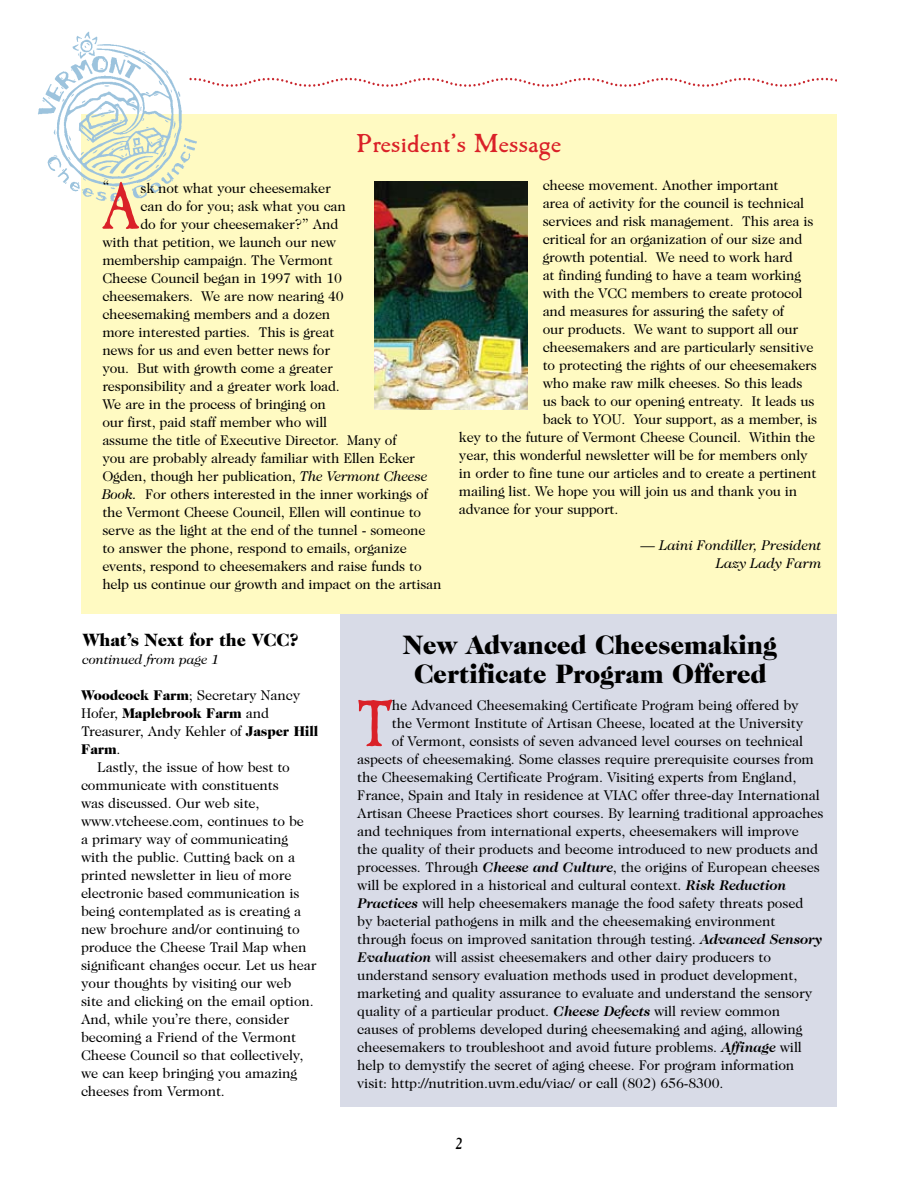
<style>
.page{position:relative;width:918px;height:1188px;background:#fff}
.page>*{position:absolute;margin:0;border:0;box-sizing:border-box;transform-origin:0 0}
.t1{font:68.1px "Caslon LT Std Antique";color:#da2128}
.t2{font:900 27px/28.5px "Caslon 224 Std";letter-spacing:-.01em;color:#000;text-align:center}
.t3{font:27px "Caslon LT Std Antique";letter-spacing:-.01em;color:#da2128;scale:1.2 1}
.t4{font:900 18px "Caslon 224 Std";letter-spacing:-.01em;color:#000}
.t5{font:16.5px "Caslon LT Std Antique";color:#000}
.t6{font:14.25px "Caslon 224 Std";letter-spacing:-.01em;color:#000}
.t7{font:italic 14.25px/18px "Caslon 224 Std";letter-spacing:-.01em;color:#000;text-align:right}
.t8{font:900 14.25px "Caslon 224 Std";letter-spacing:-.01em;color:#000}
.t9{font:italic 13.5px "Caslon 224 Std";letter-spacing:-.01em;color:#000}
.s1{font-style:italic}
.s2{font-weight:900}
.s3{font-weight:400}
.s4{font-weight:700;font-style:italic}
</style>
<div class="page">
<div style="left:340px;top:614px;width:497px;height:493px;background:#d8dbe7"></div>
<div style="left:81px;top:114px;width:756px;height:500px;background:#fffac2"></div>
<img style="left:38px;top:31px;width:159px;height:171px">
<svg style="left:188px;top:77px;width:649px;height:11px"></svg>
<img style="left:375px;top:182px;width:153px;height:228px">
<h2 class="t3" style="left:357px;top:129px;width:172px">President’s Message</h2>
<p class="t6" style="left:103px;top:178px;width:8px">“</p>
<h1 class="t1" style="left:102px;top:171px;width:38px">A</h1>
<p class="t6" style="left:141px;top:180px;width:192px">sk not what your cheesemaker</p>
<p class="t6" style="left:141px;top:198px;width:207px">can do for you; ask what you can</p>
<p class="t6" style="left:141px;top:216px;width:199px">do for your cheesemaker?” And</p>
<p class="t6" style="left:102px;top:234px;width:235px">with that petition, we launch our new</p>
<p class="t6" style="left:102px;top:252px;width:232px">membership campaign. The Vermont</p>
<p class="t6" style="left:102px;top:270px;width:241px">Cheese Council began in 1997 with 10</p>
<p class="t6" style="left:102px;top:288px;width:243px">cheesemakers. We are now nearing 40</p>
<p class="t6" style="left:102px;top:306px;width:230px">cheesemaking members and a dozen</p>
<p class="t6" style="left:102px;top:324px;width:234px">more interested parties. This is great</p>
<p class="t6" style="left:102px;top:342px;width:229px">news for us and even better news for</p>
<p class="t6" style="left:102px;top:360px;width:232px">you. But with growth come a greater</p>
<p class="t6" style="left:102px;top:378px;width:239px">responsibility and a greater work load.</p>
<p class="t6" style="left:102px;top:396px;width:225px">We are in the process of bringing on</p>
<p class="t6" style="left:102px;top:414px;width:226px">our first, paid staff member who will</p>
<p class="t6" style="left:102px;top:432px;width:296px">assume the title of Executive Director. Many of</p>
<p class="t6" style="left:102px;top:450px;width:314px">you are probably already familiar with Ellen Ecker</p>
<p class="t6" style="left:102px;top:468px;width:327px">Ogden, though her publication, <span class="s1">The Vermont Cheese</span></p>
<p class="t6" style="left:102px;top:486px;width:327px"><span class="s1">Book.</span> For others interested in the inner workings of</p>
<p class="t6" style="left:102px;top:504px;width:320px">the Vermont Cheese Council, Ellen will continue to</p>
<p class="t6" style="left:102px;top:522px;width:325px">serve as the light at the end of the tunnel - someone</p>
<p class="t6" style="left:102px;top:540px;width:306px">to answer the phone, respond to emails, organize</p>
<p class="t6" style="left:102px;top:558px;width:321px">events, respond to cheesemakers and raise funds to</p>
<p class="t6" style="left:102px;top:576px;width:341px">help us continue our growth and impact on the artisan</p>
<p class="t6" style="left:543px;top:177px;width:237px">cheese movement. Another important</p>
<p class="t6" style="left:543px;top:195px;width:263px">area of activity for the council is technical</p>
<p class="t6" style="left:543px;top:213px;width:272px">services and risk management. This area is</p>
<p class="t6" style="left:543px;top:231px;width:261px">critical for an organization of our size and</p>
<p class="t6" style="left:543px;top:249px;width:252px">growth potential. We need to work hard</p>
<p class="t6" style="left:543px;top:267px;width:260px">at finding funding to have a team working</p>
<p class="t6" style="left:543px;top:285px;width:261px">with the VCC members to create protocol</p>
<p class="t6" style="left:543px;top:303px;width:243px">and measures for assuring the safety of</p>
<p class="t6" style="left:543px;top:321px;width:257px">our products. We want to support all our</p>
<p class="t6" style="left:543px;top:339px;width:272px">cheesemakers and are particularly sensitive</p>
<p class="t6" style="left:543px;top:357px;width:276px">to protecting the rights of our cheesemakers</p>
<p class="t6" style="left:543px;top:375px;width:261px">who make raw milk cheeses. So this leads</p>
<p class="t6" style="left:543px;top:393px;width:273px">us back to our opening entreaty. It leads us</p>
<p class="t6" style="left:543px;top:411px;width:276px">back to YOU. Your support, as a member, is</p>
<p class="t6" style="left:459px;top:429px;width:358px">key to the future of Vermont Cheese Council. Within the</p>
<p class="t6" style="left:459px;top:447px;width:350px">year, this wonderful newsletter will be for members only</p>
<p class="t6" style="left:459px;top:465px;width:359px">in order to fine tune our articles and to create a pertinent</p>
<p class="t6" style="left:459px;top:483px;width:340px">mailing list. We hope you will join us and thank you in</p>
<p class="t6" style="left:459px;top:501px;width:161px">advance for your support.</p>
<p class="t7" style="left:641px;top:536px;width:182px">— Laini Fondiller, President<br>Lazy Lady Farm</p>
<p class="t4" style="left:82px;top:629px;width:218px">What’s Next for the VCC?</p>
<p class="t9" style="left:82px;top:652px;width:138px">continued from page 1</p>
<p class="t6" style="left:81px;top:687px;width:221px"><span class="s2">Woodcock Farm</span>; Secretary Nancy</p>
<p class="t8" style="left:81px;top:705px;width:190px"><span class="s3">Hofer,</span> Maplebrook Farm <span class="s3">and</span></p>
<p class="t6" style="left:81px;top:723px;width:239px">Treasurer, Andy Kehler of <span class="s2">Jasper Hill</span></p>
<p class="t8" style="left:81px;top:741px;width:41px">Farm<span class="s3">.</span></p>
<p class="t6" style="left:97px;top:759px;width:194px">Lastly, the issue of how best to</p>
<p class="t6" style="left:81px;top:777px;width:199px">communicate with constituents</p>
<p class="t6" style="left:81px;top:795px;width:180px">was discussed. Our web site,</p>
<p class="t6" style="left:81px;top:813px;width:225px">www.vtcheese.com, continues to be</p>
<p class="t6" style="left:81px;top:831px;width:209px">a primary way of communicating</p>
<p class="t6" style="left:81px;top:849px;width:216px">with the public. Cutting back on a</p>
<p class="t6" style="left:81px;top:867px;width:212px">printed newsletter in lieu of more</p>
<p class="t6" style="left:81px;top:885px;width:220px">electronic based communication is</p>
<p class="t6" style="left:81px;top:903px;width:222px">being contemplated as is creating a</p>
<p class="t6" style="left:81px;top:921px;width:220px">new brochure and/or continuing to</p>
<p class="t6" style="left:81px;top:939px;width:227px">produce the Cheese Trail Map when</p>
<p class="t6" style="left:81px;top:957px;width:237px">significant changes occur. Let us hear</p>
<p class="t6" style="left:81px;top:975px;width:212px">your thoughts by visiting our web</p>
<p class="t6" style="left:81px;top:993px;width:234px">site and clicking on the email option.</p>
<p class="t6" style="left:81px;top:1011px;width:210px">And, while you’re there, consider</p>
<p class="t6" style="left:81px;top:1029px;width:217px">becoming a Friend of the Vermont</p>
<p class="t6" style="left:81px;top:1047px;width:224px">Cheese Council so that collectively,</p>
<p class="t6" style="left:81px;top:1065px;width:218px">we can keep bringing you amazing</p>
<p class="t6" style="left:81px;top:1083px;width:145px">cheeses from Vermont.</p>
<h2 class="t2" style="left:404px;top:631px;width:375px">New Advanced Cheesemaking<br>Certificate Program Offered</h2>
<h1 class="t1" style="left:357px;top:688px;width:37px">T</h1>
<p class="t6" style="left:392px;top:697px;width:409px">he Advanced Cheesemaking Certificate Program being offered by</p>
<p class="t6" style="left:392px;top:715px;width:413px">the Vermont Institute of Artisan Cheese, located at the University</p>
<p class="t6" style="left:392px;top:733px;width:413px">of Vermont, consists of seven advanced level courses on technical</p>
<p class="t6" style="left:357px;top:751px;width:458px">aspects of cheesemaking. Some classes require prerequisite courses from</p>
<p class="t6" style="left:357px;top:769px;width:440px">the Cheesemaking Certificate Program. Visiting experts from England,</p>
<p class="t6" style="left:357px;top:787px;width:464px">France, Spain and Italy in residence at VIAC offer three-day International</p>
<p class="t6" style="left:357px;top:805px;width:468px">Artisan Cheese Practices short courses. By learning traditional approaches</p>
<p class="t6" style="left:357px;top:823px;width:443px">and techniques from international experts, cheesemakers will improve</p>
<p class="t6" style="left:357px;top:841px;width:462px">the quality of their products and become introduced to new products and</p>
<p class="t6" style="left:357px;top:859px;width:464px">processes. Through <span class="s4">Cheese and Culture</span>, the origins of European cheeses</p>
<p class="t6" style="left:357px;top:877px;width:430px">will be explored in a historical and cultural context. <span class="s4">Risk Reduction</span></p>
<p class="t6" style="left:357px;top:895px;width:448px"><span class="s4">Practices</span> will help cheesemakers manage the food safety threats posed</p>
<p class="t6" style="left:357px;top:913px;width:420px">by bacterial pathogens in milk and the cheesemaking environment</p>
<p class="t6" style="left:357px;top:931px;width:466px">through focus on improved sanitation through testing. <span class="s4">Advanced Sensory</span></p>
<p class="t6" style="left:357px;top:949px;width:415px"><span class="s4">Evaluation</span> will assist cheesemakers and other dairy producers to</p>
<p class="t6" style="left:357px;top:967px;width:442px">understand sensory evaluation methods used in product development,</p>
<p class="t6" style="left:357px;top:985px;width:457px">marketing and quality assurance to evaluate and understand the sensory</p>
<p class="t6" style="left:357px;top:1003px;width:424px">quality of a particular product. <span class="s4">Cheese Defects</span> will review common</p>
<p class="t6" style="left:357px;top:1021px;width:447px">causes of problems developed during cheesemaking and aging, allowing</p>
<p class="t6" style="left:357px;top:1039px;width:446px">cheesemakers to troubleshoot and avoid future problems. <span class="s4">Affinage</span> will</p>
<p class="t6" style="left:357px;top:1057px;width:439px">help to demystify the secret of aging cheese. For program information</p>
<p class="t6" style="left:357px;top:1075px;width:368px">visit: http://nutrition.uvm.edu/viac/ or call (802) 656-8300.</p>
<p class="t5" style="left:456px;top:1135px;width:8px">2</p>
</div>
